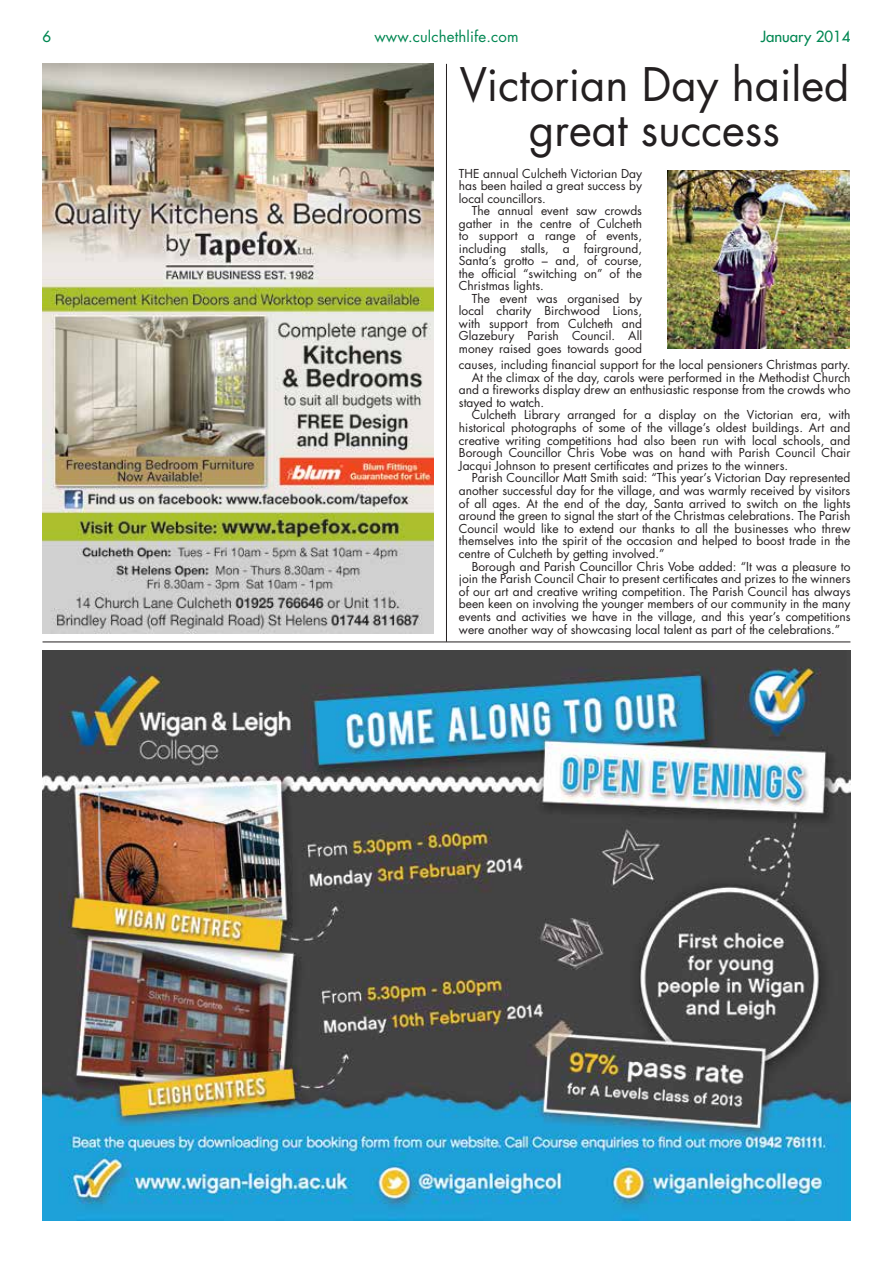
<style>
.page{position:relative;width:893px;height:1263px;background:#fff}
.page>*{position:absolute;margin:0;border:0;box-sizing:border-box;transform-origin:0 0}
.t1{font:45px/45px "Futura Std";color:#231f20;text-align:center}
.t2{font:15px "Futura Std";letter-spacing:.01em;color:#008752}
.t3{font:500 15px "Futura Std";color:#008752}
.t4{font:12px/12.5px "Futura Std";color:#231f20;text-align:justify}
</style>
<div class="page">
<img style="left:43px;top:651px;width:807px;height:569px">
<hr style="left:43px;top:642px;width:807px;height:1px;background:#231f20">
<hr style="left:446px;top:64px;width:1px;height:578px;background:#231f20">
<img style="left:43px;top:64px;width:391px;height:570px">
<img style="left:668px;top:170px;width:181px;height:179px">
<p class="t3" style="left:43px;top:27px;width:10px">6</p>
<p class="t2" style="left:374px;top:27px;width:146px">www.culchethlife.com</p>
<p class="t3" style="left:761px;top:27px;width:91px">January 2014</p>
<h1 class="t1" style="left:460px;top:63px;width:391px">Victorian Day hailed great success</h1>
<p class="t4" style="left:459px;top:167px;width:185px">THE annual Culcheth Victorian Day has been hailed a great success by local councillors.</p>
<p class="t4" style="left:459px;top:205px;width:185px;text-indent:13px">The annual event saw crowds gather in the centre of Culcheth to support a range of events, including stalls, a fairground, Santa’s grotto – and, of course, the official “switching on” of the Christmas lights.</p>
<p class="t4" style="left:459px;top:292px;width:185px;text-indent:13px">The event was organised by local charity Birchwood Lions, with support from Culcheth and Glazebury Parish Council. All money raised goes towards good</p>
<p class="t4" style="left:459px;top:359px;width:393px">causes, including financial support for the local pensioners Christmas party.</p>
<p class="t4" style="left:472px;top:371px;width:380px">At the climax of the day, carols were performed in the Methodist Church</p>
<p class="t4" style="left:459px;top:384px;width:393px">and a fireworks display drew an enthusiastic response from the crowds who</p>
<p class="t4" style="left:459px;top:396px;width:87px">stayed to watch.</p>
<p class="t4" style="left:472px;top:409px;width:380px">Culcheth Library arranged for a display on the Victorian era, with</p>
<p class="t4" style="left:459px;top:422px;width:393px">historical photographs of some of the village’s oldest buildings. Art and</p>
<p class="t4" style="left:459px;top:434px;width:393px">creative writing competitions had also been run with local schools, and</p>
<p class="t4" style="left:459px;top:447px;width:393px">Borough Councillor Chris Vobe was on hand with Parish Council Chair</p>
<p class="t4" style="left:459px;top:459px;width:331px">Jacqui Johnson to present certificates and prizes to the winners.</p>
<p class="t4" style="left:472px;top:472px;width:380px">Parish Councillor Matt Smith said: “This year’s Victorian Day represented</p>
<p class="t4" style="left:459px;top:485px;width:393px">another successful day for the village, and was warmly received by visitors</p>
<p class="t4" style="left:459px;top:497px;width:393px">of all ages. At the end of the day, Santa arrived to switch on the lights</p>
<p class="t4" style="left:459px;top:510px;width:393px">around the green to signal the start of the Christmas celebrations. The Parish</p>
<p class="t4" style="left:459px;top:522px;width:393px">Council would like to extend our thanks to all the businesses who threw</p>
<p class="t4" style="left:459px;top:535px;width:393px">themselves into the spirit of the occasion and helped to boost trade in the</p>
<p class="t4" style="left:459px;top:548px;width:207px">centre of Culcheth by getting involved.”</p>
<p class="t4" style="left:472px;top:560px;width:380px">Borough and Parish Councillor Chris Vobe added: “It was a pleasure to</p>
<p class="t4" style="left:459px;top:573px;width:393px">join the Parish Council Chair to present certificates and prizes to the winners</p>
<p class="t4" style="left:459px;top:585px;width:393px">of our art and creative writing competition. The Parish Council has always</p>
<p class="t4" style="left:459px;top:598px;width:393px">been keen on involving the younger members of our community in the many</p>
<p class="t4" style="left:459px;top:611px;width:393px">events and activities we have in the village, and this year’s competitions</p>
<p class="t4" style="left:459px;top:623px;width:383px">were another way of showcasing local talent as part of the celebrations.”</p>
</div>
